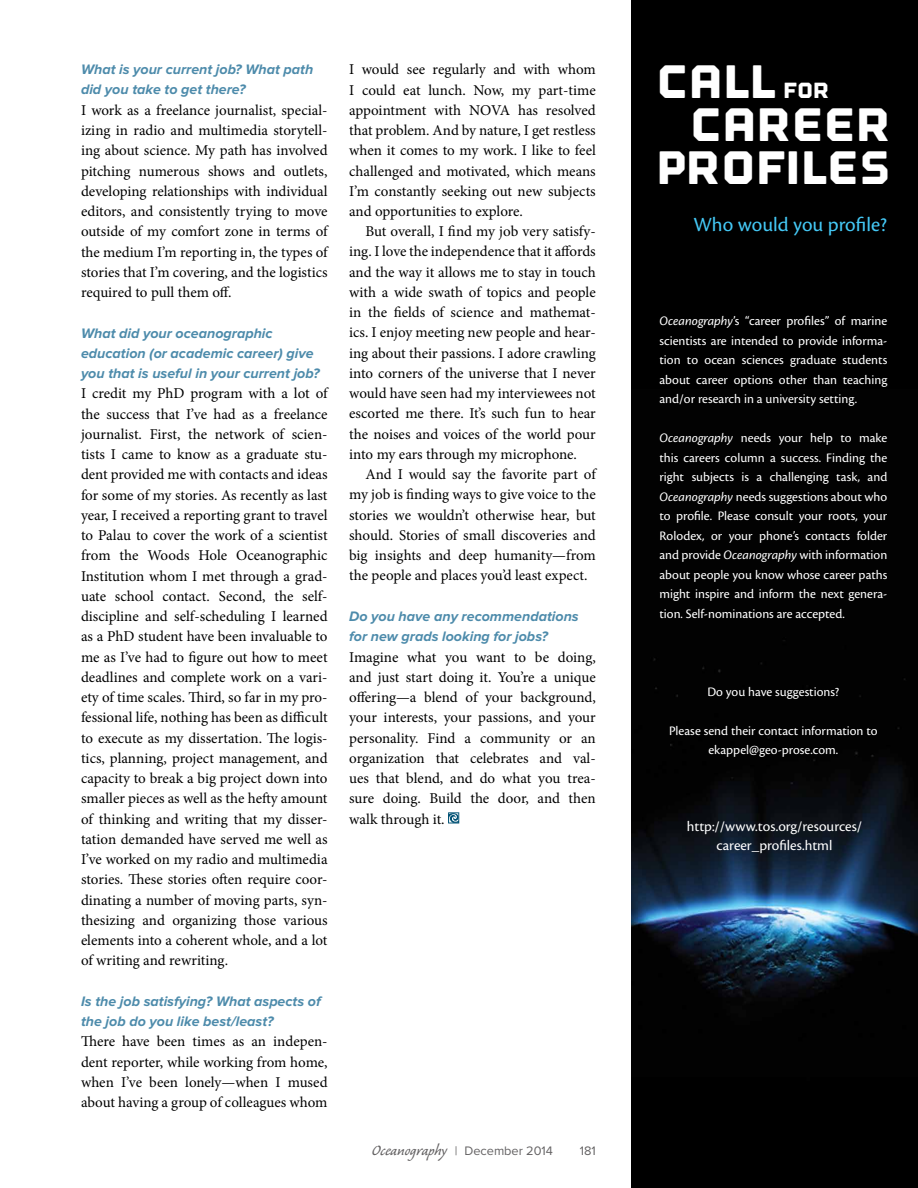
<style>
.page{position:relative;width:918px;height:1188px;background:#fff}
.page>*{position:absolute;margin:0;border:0;box-sizing:border-box;transform-origin:0 0}
.t1{font:46.5px/43.5px "Outage Cut";color:#fff;text-align:right}
.t2{font:21px "Cronos Pro";color:#44c8f5}
.t3{font:15px/20.2px "Minion Pro";color:#000;text-align:justify}
.t4{font:15px/19.5px "Cronos Pro";color:#fff;text-align:center}
.t5{font:italic 700 14.25px/20.2px "Proxima Nova";color:#4d8bab}
.t6{font:13.5px/19.5px "Cronos Pro";color:#fff;text-align:justify}
.t7{font:12.75px "Proxima Nova";color:#646263}
.s1{font-family:"Caliban";font-size:18.75px}
.s2{font-size:21.75px}
.s3{font-style:italic}
</style>
<div class="page">
<svg style="left:448px;top:812px;width:11px;height:11px"></svg>
<div style="left:632px;top:0;width:286px;height:1188px;background:#000"></div>
<img style="left:632px;top:640px;width:286px;height:363px">
<p class="t5" style="left:81px;top:60px;width:234px">What is your current job? What path did you take to get there?</p>
<p class="t3" style="left:81px;top:100px;width:248px">I work as a freelance journalist, special&shy;izing in radio and multimedia storytell&shy;ing about science. My path has involved pitching numerous shows and outlets, developing relationships with individual editors, and consistently trying to move outside of my comfort zone in terms of the medium I’m reporting in, the types of stories that I’m covering, and the logistics required to pull them off.</p>
<p class="t5" style="left:81px;top:323px;width:240px">What did your oceanographic education (or academic career) give you that is useful in your current job?</p>
<p class="t3" style="left:81px;top:383px;width:248px">I credit my PhD program with a lot of the success that I’ve had as a freelance journalist. First, the network of scien&shy;tists I came to know as a graduate stu&shy;dent provided me with contacts and ideas for some of my stories. As recently as last year, I received a reporting grant to travel to Palau to cover the work of a scientist from the Woods Hole Oceanographic Institution whom I met through a grad&shy;uate school contact. Second, the self&shy;discipline and self-scheduling I learned as a PhD student have been invaluable to me as I’ve had to figure out how to meet deadlines and complete work on a vari&shy;ety of time scales. Third, so far in my pro&shy;fessional life, nothing has been as difficult to execute as my dissertation. The logis&shy;tics, planning, project management, and capacity to break a big project down into smaller pieces as well as the hefty amount of thinking and writing that my disser&shy;tation demanded have served me well as I’ve worked on my radio and multimedia stories. These stories often require coor&shy;dinating a number of moving parts, syn&shy;thesizing and organizing those various elements into a coherent whole, and a lot of writing and rewriting.</p>
<p class="t5" style="left:81px;top:991px;width:241px">Is the job satisfying? What aspects of the job do you like best/least?</p>
<p class="t3" style="left:81px;top:1031px;width:248px">There have been times as an indepen&shy;dent reporter, while working from home, when I’ve been lonely—when I mused about having a group of colleagues whom</p>
<p class="t3" style="left:349px;top:59px;width:248px">I would see regularly and with whom I could eat lunch. Now, my part-time appointment with NOVA has resolved that problem. And by nature, I get restless when it comes to my work. I like to feel challenged and motivated, which means I’m constantly seeking out new subjects and opportunities to explore.</p>
<p class="t3" style="left:349px;top:221px;width:248px;text-indent:16px">But overall, I find my job very satisfy&shy;ing. I love the independence that it affords and the way it allows me to stay in touch with a wide swath of topics and people in the fields of science and mathemat&shy;ics. I enjoy meeting new people and hear&shy;ing about their passions. I adore crawling into corners of the universe that I never would have seen had my interviewees not escorted me there. It’s such fun to hear the noises and voices of the world pour into my ears through my microphone.</p>
<p class="t3" style="left:349px;top:464px;width:248px;text-indent:16px">And I would say the favorite part of my job is finding ways to give voice to the stories we wouldn’t otherwise hear, but should. Stories of small discoveries and big insights and deep humanity—from the people and places you’d least expect.</p>
<p class="t5" style="left:349px;top:606px;width:231px">Do you have any recommendations for new grads looking for jobs?</p>
<p class="t3" style="left:349px;top:647px;width:248px">Imagine what you want to be doing, and just start doing it. You’re a unique offering—a blend of your background, your interests, your passions, and your personality. Find a community or an organization that celebrates and val&shy;ues that blend, and do what you trea&shy;sure doing. Build the door, and then walk through it.</p>
<p class="t7" style="left:372px;top:1143px;width:183px"><span class="s1">Oceanography</span> | December 2014</p>
<p class="t7" style="left:580px;top:1143px;width:18px">181</p>
<h1 class="t1" style="left:656px;top:59px;width:175px">CALL <span class="s2">FOR</span></h1>
<h1 class="t1" style="left:656px;top:103px;width:237px">CAREER<br>PROFILES</h1>
<h2 class="t2" style="left:694px;top:213px;width:195px">Who would you profile?</h2>
<p class="t6" style="left:659px;top:311px;width:229px"><span class="s3">Oceanography</span>’s “career profiles” of marine scientists are intended to provide informa&shy;tion to ocean sciences graduate students about career options other than teaching and/or research in a university setting.</p>
<p class="t6" style="left:659px;top:428px;width:229px"><span class="s3">Oceanography</span> needs your help to make this careers column a success. Finding the right subjects is a challenging task, and <span class="s3">Oceanography</span> needs suggestions about who to profile. Please consult your roots, your Rolodex, or your phone’s contacts folder and provide <span class="s3">Oceanography</span> with information about people you know whose career paths might inspire and inform the next genera&shy;tion. Self-nominations are accepted.</p>
<p class="t6" style="left:707px;top:682px;width:134px">Do you have suggestions?</p>
<p class="t6" style="left:669px;top:721px;width:210px;text-align:center">Please send their contact information to ekappel@geo-prose.com.</p>
<p class="t4" style="left:687px;top:817px;width:177px">http://www.tos.org/resources/ career_profiles.html</p>
</div>
